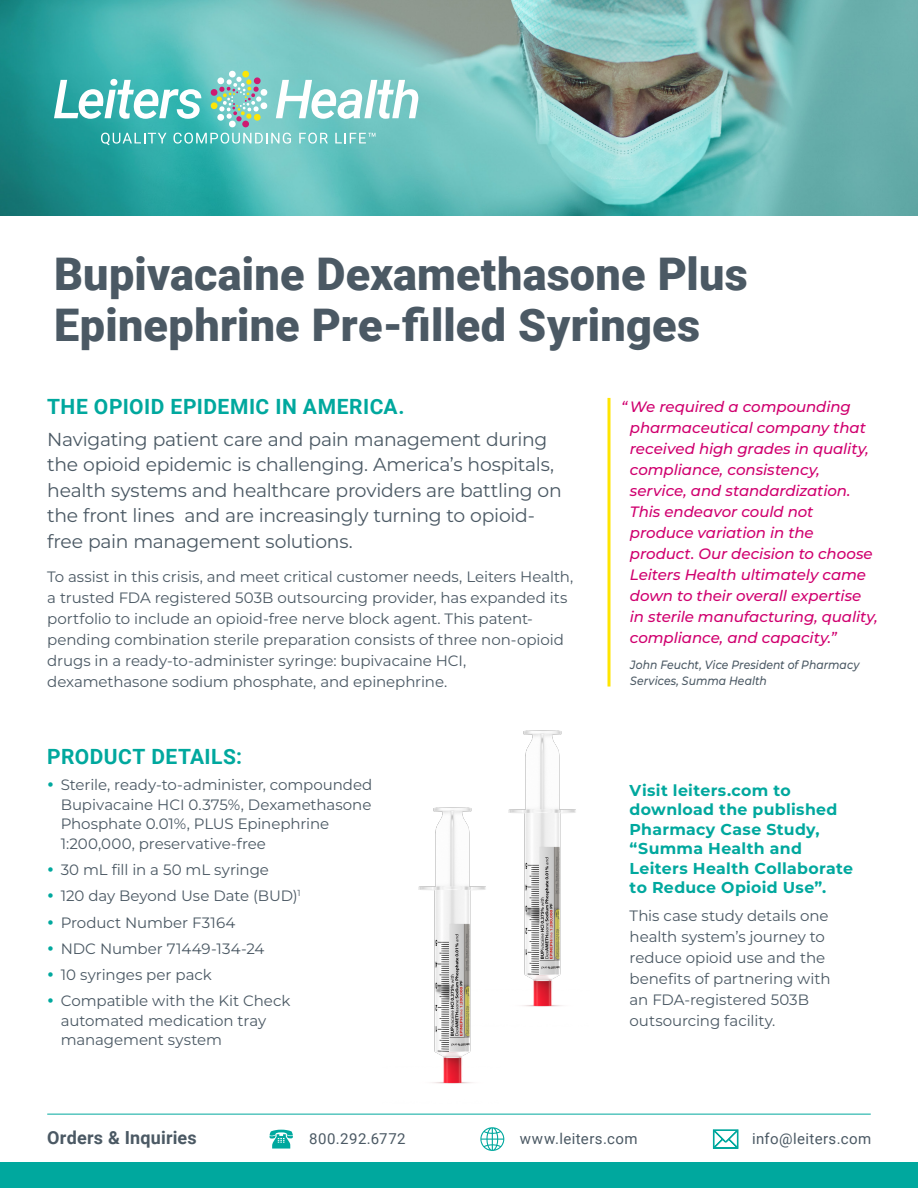
<style>
.page{position:relative;width:918px;height:1188px;background:#fff}
.page>*{position:absolute;margin:0;border:0;box-sizing:border-box;transform-origin:0 0}
.DARK_GRAY_headline{font:900 45px/51px "Roboto";letter-spacing:.005em;color:#4b5964}
.TEAL_subhead{font:700 21px "Roboto";letter-spacing:.025em;color:#00a89e}
.MONTSERRAT_body_text{font:18.75px/25.5px "Montserrat";letter-spacing:-.015em;color:#4b5964}
.t1{font:700 18px "Roboto";letter-spacing:.015em;color:#4b5964}
.MONTSERRAT_body_text-2{font:700 15.75px/19.5px "Montserrat";letter-spacing:.02em;color:#00a89e}
.MONTSERRAT_body_text-3{font:15px/21px "Montserrat";letter-spacing:-.005em;color:#4b5964}
.BULLET_4{font:italic 500 15px/21px "Montserrat";letter-spacing:-.005em;color:#d0006f}
.t2{font:15px "Roboto";letter-spacing:.03em;color:#4b5964}
.BULLET_4-2{font:italic 500 12px/16.5px "Montserrat";letter-spacing:.005em;color:#4b5964;scale:.9 1}
.s1{color:#00a89e}
</style>
<div class="page">
<div style="left:0;top:1162px;width:918px;height:26px;background:#00a89e"></div>
<hr style="left:47px;top:1114px;width:824px;height:1px;background:#00a89e">
<hr style="left:608px;top:398px;width:2px;height:289px;background:#ffe500">
<svg style="left:713px;top:1130px;width:25px;height:19px"></svg>
<svg style="left:270px;top:1130px;width:23px;height:19px"></svg>
<svg style="left:480px;top:1127px;width:24px;height:24px"></svg>
<img style="left:0;top:0;width:918px;height:216px">
<svg style="left:54px;top:71px;width:364px;height:74px"></svg>
<img style="left:418px;top:807px;width:55px;height:277px">
<img style="left:472px;top:730px;width:104px;height:297px">
<p class="DARK_GRAY_headline" style="left:54px;top:247px;width:695px">Bupivacaine Dexamethasone Plus<br>Epinephrine Pre-filled Syringes</p>
<p class="TEAL_subhead" style="left:47px;top:391px;width:359px">THE OPIOID EPIDEMIC IN AMERICA.</p>
<p class="MONTSERRAT_body_text" style="left:47px;top:426px;width:516px">Navigating patient care and pain management during the opioid epidemic is challenging. America’s hospitals, health systems and healthcare providers are battling on the front lines and are increasingly turning to opioid&shy;free pain management solutions.</p>
<p class="MONTSERRAT_body_text-3" style="left:47px;top:566px;width:528px">To assist in this crisis, and meet critical customer needs, Leiters Health, a trusted FDA registered 503B outsourcing provider, has expanded its portfolio to include an opioid-free nerve block agent. This patent&shy;pending combination sterile preparation consists of three non-opioid drugs in a ready-to-administer syringe: bupivacaine HCI, dexamethasone sodium phosphate, and epinephrine.</p>
<p class="TEAL_subhead" style="left:47px;top:742px;width:196px">PRODUCT DETAILS:</p>
<p class="MONTSERRAT_body_text-3" style="left:61px;top:775px;width:313px;line-height:19.5px;text-indent:-14px"><span class="s1">•</span> Sterile, ready-to-administer, compounded Bupivacaine HCI 0.375%, Dexamethasone Phosphate 0.01%, PLUS Epinephrine 1:200,000, preservative-free</p>
<p class="MONTSERRAT_body_text-3" style="left:47px;top:859px;width:223px"><span class="s1">•</span> 30 mL fill in a 50 mL syringe</p>
<p class="MONTSERRAT_body_text-3" style="left:47px;top:885px;width:255px"><span class="s1">•</span> 120 day Beyond Use Date (BUD)<sup>1</sup></p>
<p class="MONTSERRAT_body_text-3" style="left:47px;top:911px;width:190px"><span class="s1">•</span> Product Number F3164</p>
<p class="MONTSERRAT_body_text-3" style="left:47px;top:938px;width:219px"><span class="s1">•</span> NDC Number 71449-134-24</p>
<p class="MONTSERRAT_body_text-3" style="left:47px;top:964px;width:166px"><span class="s1">•</span> 10 syringes per pack</p>
<p class="MONTSERRAT_body_text-3" style="left:61px;top:991px;width:231px;line-height:19.5px;text-indent:-14px"><span class="s1">•</span> Compatible with the Kit Check automated medication tray management system</p>
<p class="BULLET_4" style="left:630px;top:396px;width:249px;text-indent:-9px">“ We required a compounding pharmaceutical company that received high grades in quality, compliance, consistency, service, and standardization.<br>This endeavor could not produce variation in the product. Our decision to choose<br>Leiters Health ultimately came down to their overall expertise in sterile manufacturing, quality, compliance, and capacity.”</p>
<p class="BULLET_4-2" style="left:630px;top:656px;width:256px">John Feucht, Vice President of Pharmacy<br>Services, Summa Health</p>
<p class="MONTSERRAT_body_text-2" style="left:630px;top:780px;width:225px">Visit leiters.com to download the published<br>Pharmacy Case Study, “Summa Health and<br>Leiters Health Collaborate to Reduce Opioid Use”.</p>
<p class="MONTSERRAT_body_text-3" style="left:630px;top:905px;width:202px">This case study details one health system’s journey to reduce opioid use and the benefits of partnering with an FDA-registered 503B outsourcing facility.</p>
<p class="t1" style="left:47px;top:1125px;width:151px">Orders &amp; Inquiries</p>
<p class="t2" style="left:309px;top:1128px;width:98px">800.292.6772</p>
<p class="t2" style="left:520px;top:1128px;width:119px">www.leiters.com</p>
<p class="t2" style="left:752px;top:1128px;width:121px">info@leiters.com</p>
</div>
